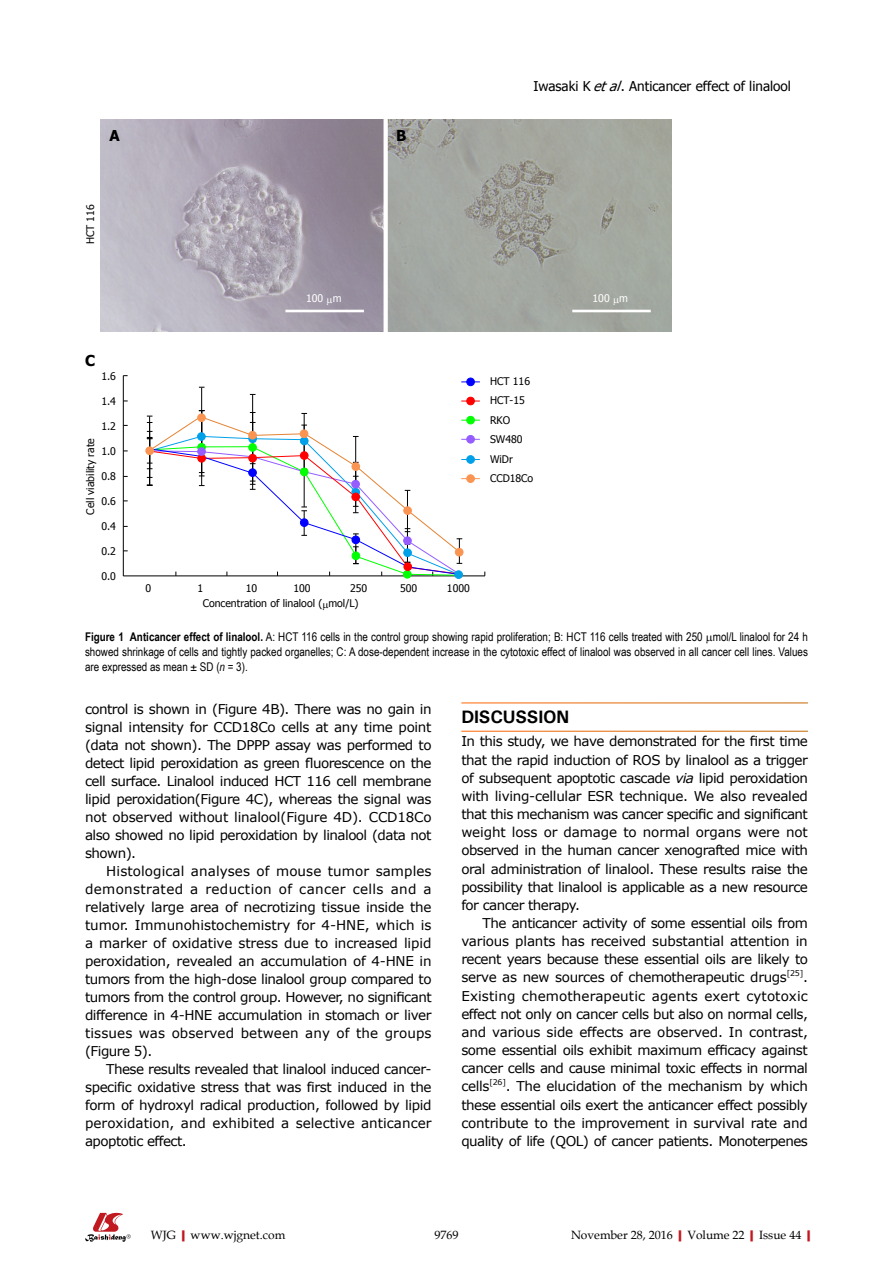
<style>
.page{position:relative;width:893px;height:1263px;background:#fff}
.page>*{position:absolute;margin:0;border:0;box-sizing:border-box;transform-origin:0 0}
.t1{font:700 18px "Univers";letter-spacing:-.01em;color:#000}
.t2{font:700 15px "Tahoma";color:#000}
.t3{font:13.5px/18.1px "Verdana";letter-spacing:-.04em;color:#000;text-align:justify}
.t4{font:13.5px "Verdana";letter-spacing:-.015em;color:#000}
.t5{font:13.5px "Verdana";letter-spacing:-.02em;color:#000}
.t6{font:13.5px "Verdana";letter-spacing:-.01em;color:#000}
.t7{font:13.5px "Verdana";letter-spacing:.005em;color:#000}
.t8{font:13.5px "Verdana";color:#000}
.t9{font:13.5px "Verdana";letter-spacing:-.005em;color:#000}
.t10{font:13.5px "Verdana";letter-spacing:.025em;color:#000}
.t11{font:13.5px "Tahoma";color:#000}
.t12{font:12px/15px "Arial Narrow";color:#000;text-align:justify}
.t13{font:12px "Book Antiqua";color:#000}
.t14{font:10.5px/19.5px "Tahoma";color:#000}
.t15{font:10.5px "Tahoma";color:#fff}
.t16{font:7.8px "Verdana";color:#000}
.s1{font-style:italic}
.s2{font-weight:700}
.s3{font-weight:700;color:#c01920}
</style>
<div class="page">
<svg style="left:85px;top:1213px;width:46px;height:29px"></svg>
<img style="left:101px;top:119px;width:570px;height:213px">
<svg style="left:384px;top:119px;width:4px;height:213px"></svg>
<hr style="left:123px;top:376px;width:1px;height:200px;background:#000">
<hr style="left:123px;top:576px;width:362px;height:1px;background:#000">
<hr style="left:201px;top:388px;width:1px;height:56px;background:#000">
<hr style="left:252px;top:394px;width:1px;height:70px;background:#000">
<div style="left:146px;top:447px;width:8px;height:8px;border:1px solid #fa9452;border-radius:50%"></div>
<div style="left:455px;top:571px;width:7px;height:7px;background:#00a0e9;border-radius:50%"></div>
<div style="left:455px;top:571px;width:8px;height:8px;border:1px solid #00a0e9;border-radius:50%"></div>
<div style="left:403px;top:570px;width:8px;height:8px;border:1px solid #0f0;border-radius:50%"></div>
<div style="left:467px;top:378px;width:7px;height:8px;background:#00f;border-radius:50%"></div>
<div style="left:467px;top:378px;width:8px;height:8px;border:1px solid #00f;border-radius:50%"></div>
<svg style="left:461px;top:382px;width:19px;height:1px"></svg>
<div style="left:467px;top:397px;width:7px;height:8px;background:#f00;border-radius:50%"></div>
<div style="left:467px;top:397px;width:8px;height:8px;border:1px solid #f00;border-radius:50%"></div>
<svg style="left:461px;top:401px;width:19px;height:1px"></svg>
<svg style="left:147px;top:410px;width:339px;height:166px"></svg>
<svg style="left:327px;top:298px;width:5px;height:7px"></svg>
<svg style="left:614px;top:298px;width:5px;height:7px"></svg>
<p class="t2" style="left:109px;top:125px;width:12px">A</p>
<p class="t2" style="left:396px;top:125px;width:12px">B</p>
<p class="t11" style="left:533px;top:77px;width:259px">Iwasaki K <span class="s1">etal</span>. Anticancer effect of linalool</p>
<p class="t14" style="left:80px;top:244px;width:42px;rotate:-90deg">HCT 116</p>
<p class="t2" style="left:85px;top:350px;width:12px">C</p>
<p class="t15" style="left:306px;top:292px;width:37px">100 m</p>
<p class="t15" style="left:592px;top:292px;width:37px">100 m</p>
<p class="t14" style="left:101px;top:365px;width:16px">1.6</p>
<p class="t14" style="left:101px;top:391px;width:16px">1.4</p>
<p class="t14" style="left:101px;top:416px;width:16px">1.2</p>
<p class="t14" style="left:101px;top:441px;width:16px">1.0</p>
<p class="t14" style="left:101px;top:466px;width:16px">0.8</p>
<p class="t14" style="left:101px;top:491px;width:16px">0.6</p>
<p class="t14" style="left:101px;top:516px;width:16px">0.4</p>
<p class="t14" style="left:101px;top:541px;width:16px">0.2</p>
<p class="t14" style="left:101px;top:566px;width:16px">0.0</p>
<p class="t14" style="left:80px;top:515px;width:78px;rotate:-90deg">Cell viability rate</p>
<p class="t14" style="left:490px;top:371px;width:45px">HCT 116<br>HCT-15<br>RKO<br>SW480<br>WiDr<br>CCD18Co</p>
<p class="t14" style="left:146px;top:578px;width:7px">0</p>
<p class="t14" style="left:197px;top:578px;width:7px">1</p>
<p class="t14" style="left:246px;top:578px;width:13px">10</p>
<p class="t14" style="left:293px;top:578px;width:19px">100</p>
<p class="t14" style="left:350px;top:578px;width:19px">250</p>
<p class="t14" style="left:400px;top:578px;width:19px">500</p>
<p class="t14" style="left:447px;top:578px;width:24px">1000</p>
<p class="t14" style="left:203px;top:593px;width:157px">Concentration of linalool ( mol/L)</p>
<p class="t12" style="left:85px;top:628px;width:724px"><span class="s2">Figure 1 Anticancer effect of linalool.</span> A: HCT 116 cells in the control group showing rapid proliferation; B: HCT 116 cells treated with 250 mol/L linalool for 24 h showed shrinkage of cells and tightly packed organelles; C: A dose-dependent increase in the cytotoxic effect of linalool was observed in all cancer cell lines. Values are expressed as mean ± SD (<span class="s1">n</span> = 3).</p>
<p class="t3" style="left:85px;top:700px;width:348px">control is shown in (Figure 4B). There was no gain in</p>
<p class="t3" style="left:85px;top:718px;width:348px">signal intensity for CCD18Co cells at any time point</p>
<p class="t3" style="left:85px;top:736px;width:348px">(data not shown). The DPPP assay was performed to</p>
<p class="t3" style="left:85px;top:754px;width:348px">detect lipid peroxidation as green fluorescence on the</p>
<p class="t3" style="left:85px;top:772px;width:348px">cell surface. Linalool induced HCT 116 cell membrane</p>
<p class="t3" style="left:85px;top:790px;width:348px">lipid peroxidation(Figure 4C), whereas the signal was</p>
<p class="t4" style="left:85px;top:808px;width:348px">not observed without linalool(Figure 4D). CCD18Co</p>
<p class="t3" style="left:85px;top:826px;width:348px">also showed no lipid peroxidation by linalool (data not</p>
<p class="t3" style="left:85px;top:844px;width:53px">shown).</p>
<p class="t7" style="left:106px;top:862px;width:327px">Histological analyses of mouse tumor samples</p>
<p class="t10" style="left:85px;top:880px;width:348px">demonstrated a reduction of cancer cells and a</p>
<p class="t4" style="left:85px;top:898px;width:348px">relatively large area of necrotizing tissue inside the</p>
<p class="t9" style="left:85px;top:916px;width:348px">tumor. Immunohistochemistry for 4-HNE, which is</p>
<p class="t6" style="left:85px;top:934px;width:348px">a marker of oxidative stress due to increased lipid</p>
<p class="t5" style="left:85px;top:952px;width:348px">peroxidation, revealed an accumulation of 4-HNE in</p>
<p class="t3" style="left:85px;top:970px;width:348px">tumors from the high-dose linalool group compared to</p>
<p class="t3" style="left:85px;top:988px;width:348px">tumors from the control group. However, no significant</p>
<p class="t3" style="left:85px;top:1006px;width:348px">difference in 4-HNE accumulation in stomach or liver</p>
<p class="t7" style="left:85px;top:1024px;width:348px">tissues was observed between any of the groups</p>
<p class="t3" style="left:85px;top:1042px;width:69px">(Figure 5).</p>
<p class="t3" style="left:106px;top:1060px;width:327px">These results revealed that linalool induced cancer-</p>
<p class="t3" style="left:85px;top:1078px;width:348px">specific oxidative stress that was first induced in the</p>
<p class="t3" style="left:85px;top:1096px;width:348px">form of hydroxyl radical production, followed by lipid</p>
<p class="t8" style="left:85px;top:1114px;width:348px">peroxidation, and exhibited a selective anticancer</p>
<p class="t3" style="left:85px;top:1132px;width:103px">apoptotic effect.</p>
<p class="t1" style="left:461px;top:705px;width:110px">DISCUSSION</p>
<p class="t3" style="left:461px;top:732px;width:348px">In this study, we have demonstrated for the first time</p>
<p class="t3" style="left:461px;top:750px;width:348px">that the rapid induction of ROS by linalool as a trigger</p>
<p class="t3" style="left:461px;top:769px;width:348px">of subsequent apoptotic cascade <span class="s1">via</span> lipid peroxidation</p>
<p class="t5" style="left:461px;top:787px;width:348px">with living-cellular ESR technique. We also revealed</p>
<p class="t3" style="left:461px;top:805px;width:348px">that this mechanism was cancer specific and significant</p>
<p class="t6" style="left:461px;top:823px;width:348px">weight loss or damage to normal organs were not</p>
<p class="t3" style="left:461px;top:841px;width:348px">observed in the human cancer xenografted mice with</p>
<p class="t3" style="left:461px;top:859px;width:348px">oral administration of linalool. These results raise the</p>
<p class="t3" style="left:461px;top:877px;width:348px">possibility that linalool is applicable as a new resource</p>
<p class="t3" style="left:461px;top:896px;width:120px">for cancer therapy.</p>
<p class="t3" style="left:483px;top:914px;width:327px">The anticancer activity of some essential oils from</p>
<p class="t4" style="left:461px;top:932px;width:348px">various plants has received substantial attention in</p>
<p class="t3" style="left:461px;top:950px;width:348px">recent years because these essential oils are likely to</p>
<p class="t3" style="left:461px;top:968px;width:327px">serve as new sources of chemotherapeutic drugs</p>
<p class="t16" style="left:787px;top:967px;width:18px">[25]</p>
<p class="t3" style="left:461px;top:968px;width:348px;text-indent:342px">.<br>Existing chemotherapeutic agents exert cytotoxic effect not only on cancer cells but also on normal cells, and various side effects are observed. In contrast, some essential oils exhibit maximum efficacy against cancer cells and cause minimal toxic effects in normal cells</p>
<p class="t16" style="left:489px;top:1076px;width:18px">[26]</p>
<p class="t3" style="left:461px;top:1077px;width:348px;text-indent:44px">. The elucidation of the mechanism by which these essential oils exert the anticancer effect possibly contribute to the improvement in survival rate and quality of life (QOL) of cancer patients. Monoterpenes</p>
<p class="t13" style="left:151px;top:1226px;width:136px">WJG<span class="s3">|</span>www.wjgnet.com</p>
<p class="t13" style="left:434px;top:1226px;width:25px">9769</p>
<p class="t13" style="left:571px;top:1226px;width:246px">November 28, 2016<span class="s3">|</span>Volume 22<span class="s3">|</span>Issue 44<span class="s3">|</span></p>
</div>
